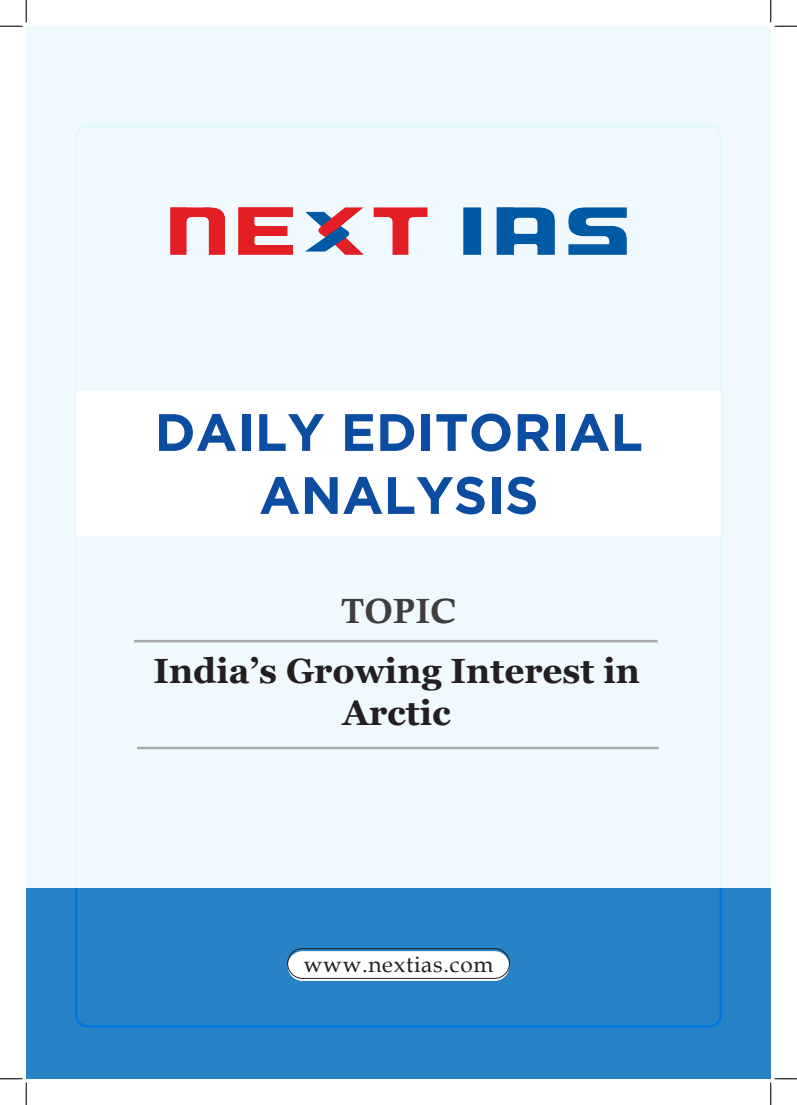
<style>
.page{position:relative;width:797px;height:1105px;background:#fff}
.page>*{position:absolute;margin:0;border:0;box-sizing:border-box;transform-origin:0 0}
.t1{font:700 52.5px/63px "Gotham";color:#0d4da1;text-align:center}
.t2{font:700 35px/42px "Georgia";color:#231f20;text-align:center}
.t3{font:35px "Calis MT Bol";letter-spacing:.02em;color:#3e3e3f}
.t4{font:22.5px "Book Antiqua";letter-spacing:.03em;color:#231f20}
</style>
<div class="page">
<div style="left:26px;top:26px;width:744px;height:1053px;background:#f0f9fd"></div>
<img style="left:171px;top:207px;width:455px;height:48px">
<div style="left:26px;top:888px;width:744px;height:191px;background:#2783c5"></div>
<div style="left:77px;top:391px;width:644px;height:144px;background:#fff"></div>
<div style="left:287px;top:951px;width:222px;height:30px;background:#fff;border-radius:15px"></div>
<div style="left:287px;top:948px;width:222px;height:31px;border:1px solid #231f20;border-radius:15px"></div>
<hr style="left:137px;top:747px;width:521px;height:2px;background:#a8a9ad">
<hr style="left:134px;top:640px;width:523px;height:2px;background:#a8a9ad">
<svg style="left:0;top:0;width:27px;height:27px"></svg>
<svg style="left:0;top:1078px;width:27px;height:27px"></svg>
<svg style="left:770px;top:0;width:27px;height:27px"></svg>
<svg style="left:770px;top:1078px;width:27px;height:27px"></svg>
<p class="t1" style="left:155px;top:399px;width:490px">DAILY EDITORIAL<br>ANALYSIS</p>
<p class="t3" style="left:341px;top:591px;width:118px">TOPIC</p>
<p class="t2" style="left:153px;top:650px;width:488px">India’s Growing Interest in<br>Arctic</p>
<p class="t4" style="left:304px;top:948px;width:191px">www.nextias.com</p>
</div>
